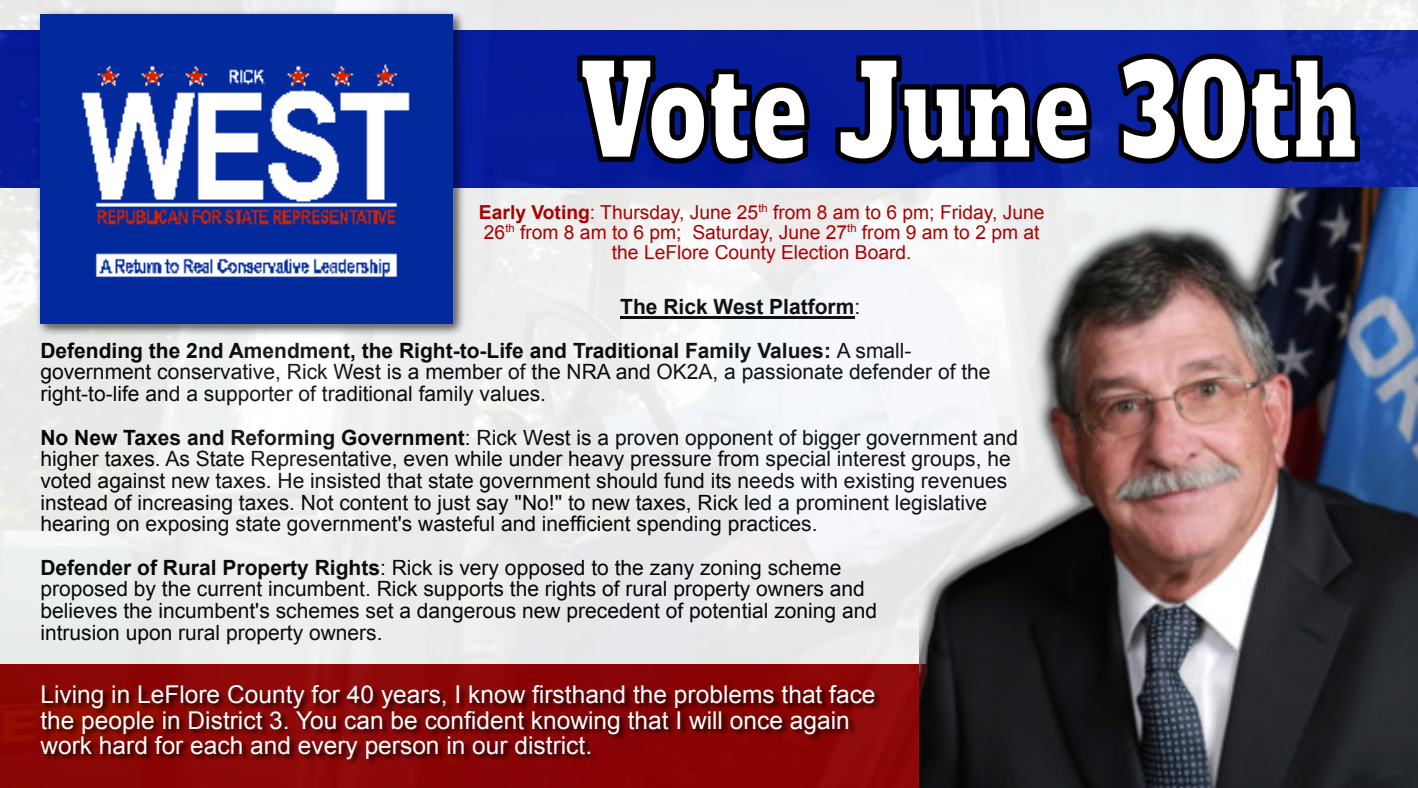
<style>
.page{position:relative;width:1418px;height:788px;background:#fff}
.page>*{position:absolute;margin:0;border:0;box-sizing:border-box;transform-origin:0 0}
.t1{font:24.5px/25.4px "Arial";color:#fff}
.t2{font:21px/21.7px "Arial";color:#000001}
.t3{font:700 21px/43.4px "Arial";color:#000001}
.t4{font:19.25px/19.9px "Arial";color:#ad0000;text-align:center}
.s1{font-weight:700}
.s2{font-weight:400}
</style>
<div class="page">
<img style="left:0;top:0;width:1418px;height:788px">
<img style="left:919px;top:187px;width:499px;height:601px">
<svg style="left:574px;top:53px;width:238px;height:114px"></svg>
<svg style="left:832px;top:53px;width:262px;height:114px"></svg>
<svg style="left:1114px;top:50px;width:248px;height:117px"></svg>
<img style="left:42px;top:687px;width:837px;height:76px">
<img style="left:34px;top:8px;width:432px;height:329px">
<img style="left:41px;top:15px;width:412px;height:309px">
<p class="t4" style="left:479px;top:204px;width:567px"><span class="s1">Early Voting</span>: Thursday, June 25<sup>th</sup> from 8 am to 6 pm; Friday, June<br>26<sup>th</sup> from 8 am to 6 pm; Saturday, June 27<sup>th</sup> from 9 am to 2 pm at the LeFlore County Election Board.</p>
<p class="t3" style="left:40px;top:287px;width:872px;text-indent:580px">The Rick West Platform<span class="s2">:<br></span>Defending the 2nd Amendment, the Right-to-Life and Traditional Family Values: <span class="s2">A small-</span></p>
<p class="t2" style="left:40px;top:363px;width:951px">government conservative, Rick West is a member of the NRA and OK2A, a passionate defender of the right-to-life and a supporter of traditional family values.</p>
<p class="t2" style="left:40px;top:428px;width:979px"><span class="s1">No New Taxes and Reforming Government</span>: Rick West is a proven opponent of bigger government and higher taxes. As State Representative, even while under heavy pressure from special interest groups, he voted against new taxes. He insisted that state government should fund its needs with existing revenues instead of increasing taxes. Not content to just say "No!" to new taxes, Rick led a prominent legislative hearing on exposing state government's wasteful and inefficient spending practices.</p>
<p class="t2" style="left:40px;top:558px;width:838px"><span class="s1">Defender of Rural Property Rights</span>: Rick is very opposed to the zany zoning scheme proposed by the current incumbent. Rick supports the rights of rural property owners and believes the incumbent's schemes set a dangerous new precedent of potential zoning and intrusion upon rural property owners.</p>
<p class="t1" style="left:40px;top:684px;width:836px">Living in LeFlore County for 40 years, I know firsthand the problems that face the people in District 3. You can be confident knowing that I will once again work hard for each and every person in our district.</p>
</div>
